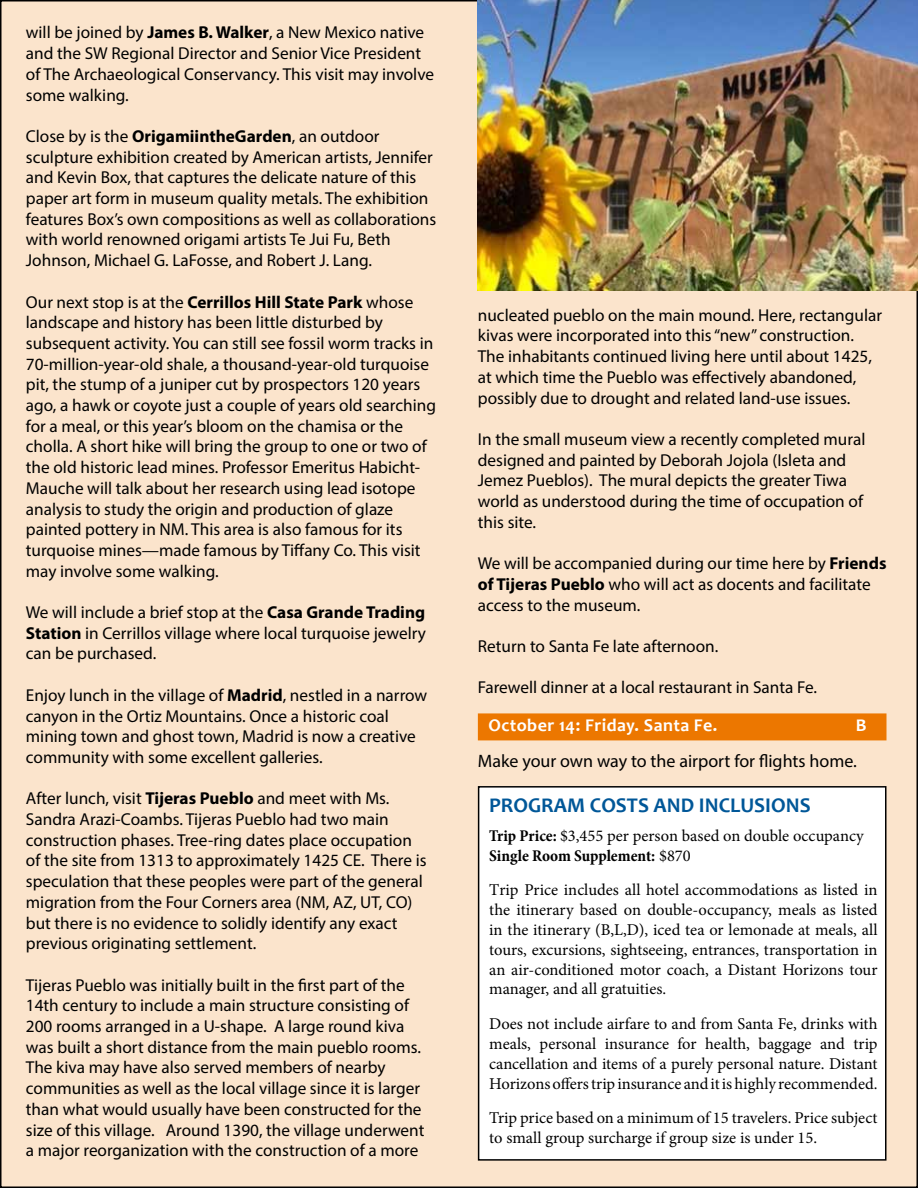
<style>
.page{position:relative;width:918px;height:1188px;background:#fff}
.page>*{position:absolute;margin:0;border:0;box-sizing:border-box;transform-origin:0 0}
.t1{font:700 21px "Candara";color:#005798}
.t2{font:18px "Myriad Pro";color:#000}
.t3{font:700 18px "Candara";letter-spacing:.025em;color:#fff}
.t4{font:17.25px/20.7px "Myriad Pro";color:#000}
.t5{font:16.5px/19.8px "Minion Pro";color:#000}
.s1{font-weight:700}
.s2{font-weight:700;font-stretch:condensed}
</style>
<div class="page">
<div style="left:1px;top:1px;width:916px;height:1186px;background:#fbe4cc"></div>
<div style="left:478px;top:713px;width:408px;height:27px;background:#ec7700"></div>
<img style="left:478px;top:0;width:439px;height:290px">
<div style="left:479px;top:787px;width:407px;height:373px;background:#fff"></div>
<div style="left:478px;top:786px;width:408px;height:375px;border:2px solid #000"></div>
<p class="t4" style="left:26px;top:22px;width:410px">will be joined by <span class="s1">James B. Walker</span>, a New Mexico native and the SW Regional Director and Senior Vice President of The Archaeological Conservancy. This visit may involve some walking.</p>
<p class="t4" style="left:26px;top:126px;width:412px">Close by is the <span class="s1">OrigamiintheGarden</span>, an outdoor sculpture exhibition created by American artists, Jennifer and Kevin Box, that captures the delicate nature of this paper art form in museum quality metals. The exhibition features Box’s own compositions as well as collaborations with world renowned origami artists Te Jui Fu, Beth Johnson, Michael G. LaFosse, and Robert J. Lang.</p>
<p class="t4" style="left:26px;top:291px;width:412px">Our next stop is at the <span class="s1">Cerrillos Hill State Park</span> whose landscape and history has been little disturbed by subsequent activity. You can still see fossil worm tracks in 70-million-year-old shale, a thousand-year-old turquoise pit, the stump of a juniper cut by prospectors 120 years ago, a hawk or coyote just a couple of years old searching for a meal, or this year’s bloom on the chamisa or the cholla. A short hike will bring the group to one or two of the old historic lead mines. Professor Emeritus Habicht-Mauche will talk about her research using lead isotope analysis to study the origin and production of glaze painted pottery in NM. This area is also famous for its turquoise mines—made famous by Tiffany Co. This visit may involve some walking.</p>
<p class="t4" style="left:26px;top:602px;width:402px;text-align:justify">We will include a brief stop at the <span class="s1">Casa Grande Trading Station</span> in Cerrillos village where local turquoise jewelry can be purchased.</p>
<p class="t4" style="left:26px;top:684px;width:403px">Enjoy lunch in the village of <span class="s1">Madrid</span>, nestled in a narrow canyon in the Ortiz Mountains. Once a historic coal mining town and ghost town, Madrid is now a creative community with some excellent galleries.</p>
<p class="t4" style="left:26px;top:788px;width:402px">After lunch, visit <span class="s1">Tijeras Pueblo</span> and meet with Ms.<br>Sandra Arazi-Coambs. Tijeras Pueblo had two main construction phases. Tree-ring dates place occupation of the site from 1313 to approximately 1425 CE. There is speculation that these peoples were part of the general migration from the Four Corners area (NM, AZ, UT, CO) but there is no evidence to solidly identify any exact previous originating settlement.</p>
<p class="t4" style="left:26px;top:974px;width:400px">Tijeras Pueblo was initially built in the first part of the 14th century to include a main structure consisting of 200 rooms arranged in a U-shape. A large round kiva was built a short distance from the main pueblo rooms.<br>The kiva may have also served members of nearby communities as well as the local village since it is larger than what would usually have been constructed for the size of this village. Around 1390, the village underwent a major reorganization with the construction of a more</p>
<p class="t4" style="left:478px;top:304px;width:406px">nucleated pueblo on the main mound. Here, rectangular kivas were incorporated into this “new” construction.<br>The inhabitants continued living here until about 1425, at which time the Pueblo was effectively abandoned, possibly due to drought and related land-use issues.</p>
<p class="t4" style="left:478px;top:429px;width:389px">In the small museum view a recently completed mural designed and painted by Deborah Jojola (Isleta and Jemez Pueblos). The mural depicts the greater Tiwa world as understood during the time of occupation of this site.</p>
<p class="t4" style="left:478px;top:553px;width:410px">We will be accompanied during our time here by <span class="s1">Friends of Tijeras Pueblo</span> who will act as docents and facilitate access to the museum.</p>
<p class="t4" style="left:478px;top:636px;width:242px">Return to Santa Fe late afternoon.</p>
<p class="t4" style="left:478px;top:677px;width:341px">Farewell dinner at a local restaurant in Santa Fe.</p>
<p class="t3" style="left:488px;top:714px;width:231px">October 14: Friday. Santa Fe.</p>
<p class="t3" style="left:856px;top:714px;width:12px">B</p>
<p class="t2" style="left:478px;top:749px;width:381px">Make your own way to the airport for flights home.</p>
<p class="t1" style="left:489px;top:792px;width:323px">PROGRAM COSTS AND INCLUSIONS</p>
<p class="t5" style="left:489px;top:826px;width:376px"><span class="s2">Trip Price:</span> $3,455 per person based on double occupancy<br><span class="s2">Single Room Supplement:</span> $870</p>
<p class="t5" style="left:489px;top:880px;width:390px;text-align:justify">Trip Price includes all hotel accommodations as listed in the itinerary based on double-occupancy, meals as listed in the itinerary (B,L,D), iced tea or lemonade at meals, all tours, excursions, sightseeing, entrances, transportation in an air-conditioned motor coach, a Distant Horizons tour manager, and all gratuities.</p>
<p class="t5" style="left:489px;top:1014px;width:390px;text-align:justify">Does not include airfare to and from Santa Fe, drinks with meals, personal insurance for health, baggage and trip cancellation and items of a purely personal nature. Distant Horizons offers trip insurance and it is highly recommended.</p>
<p class="t5" style="left:489px;top:1108px;width:390px">Trip price based on a minimum of 15 travelers. Price subject to small group surcharge if group size is under 15.</p>
</div>
